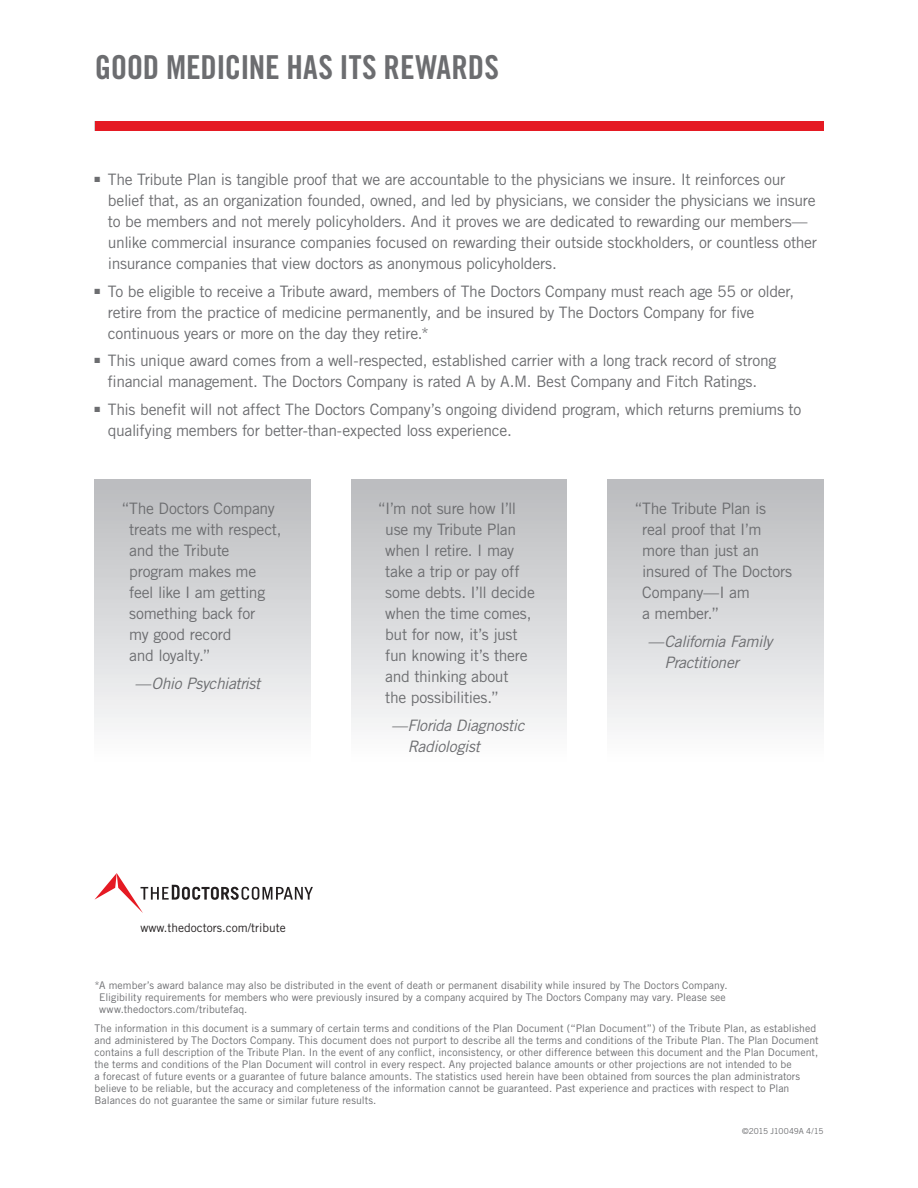
<style>
.page{position:relative;width:918px;height:1188px;background:#fff}
.page>*{position:absolute;margin:0;border:0;box-sizing:border-box;transform-origin:0 0}
.t1{font:33px "Trade Gothic Bold Cond Twenty";letter-spacing:-.005em;color:#6c6d70}
.t2{font:15.75px/21px "Trade Gothic";letter-spacing:-.02em;color:#6c6d70}
.t3{font:italic 15.75px/21px "Trade Gothic";letter-spacing:-.025em;color:#6c6d70}
.t4{font:12px "Trade Gothic";color:#231f20}
.t5{font:10.5px/12px "Trade Gothic";letter-spacing:.005em;color:#6c6d70}
.t6{font:8.25px "Trade Gothic";letter-spacing:-.035em;color:#6c6d70}
</style>
<div class="page">
<div style="left:94px;top:479px;width:216px;height:381px;background:linear-gradient(to bottom,#bdbec1,#fff)"></div>
<div style="left:608px;top:479px;width:216px;height:381px;background:linear-gradient(to bottom,#bdbec1,#fff)"></div>
<div style="left:351px;top:479px;width:216px;height:381px;background:linear-gradient(to bottom,#bdbec1,#fff)"></div>
<div style="left:95px;top:121px;width:729px;height:10px;background:#e51a23"></div>
<svg style="left:94px;top:873px;width:219px;height:40px"></svg>
<h1 class="t1" style="left:95px;top:47px;width:406px">GOOD MEDICINE HAS ITS REWARDS</h1>
<p class="t2" style="left:108px;top:169px;width:711px;text-indent:-13px">■ The Tribute Plan is tangible proof that we are accountable to the physicians we insure. It reinforces our belief that, as an organization founded, owned, and led by physicians, we consider the physicians we insure to be members and not merely policyholders. And it proves we are dedicated to rewarding our members— unlike commercial insurance companies focused on rewarding their outside stockholders, or countless other insurance companies that view doctors as anonymous policyholders.</p>
<p class="t2" style="left:108px;top:280px;width:688px;text-indent:-13px">■ To be eligible to receive a Tribute award, members of The Doctors Company must reach age 55 or older, retire from the practice of medicine permanently, and be insured by The Doctors Company for five continuous years or more on the day they retire.*</p>
<p class="t2" style="left:94px;top:350px;width:683px;text-align:center">■ This unique award comes from a well-respected, established carrier with a long track record of strong financial management. The Doctors Company is rated A by A.M. Best Company and Fitch Ratings.</p>
<p class="t2" style="left:108px;top:399px;width:695px;text-indent:-13px">■ This benefit will not affect The Doctors Company’s ongoing dividend program, which returns premiums to qualifying members for better-than-expected loss experience.</p>
<p class="t2" style="left:129px;top:498px;width:154px;text-indent:-8px">“ The Doctors Company treats me with respect, and the Tribute program makes me feel like I am getting something back for<br>my good record<br>and loyalty.”</p>
<p class="t3" style="left:135px;top:673px;width:127px">—Ohio Psychiatrist</p>
<p class="t4" style="left:140px;top:920px;width:147px">www.thedoctors.com/tribute</p>
<p class="t2" style="left:385px;top:498px;width:151px;text-indent:-7px">“ I’m not sure how I’ll use my Tribute Plan when I retire. I may take a trip or pay off some debts. I’ll decide when the time comes, but for now, it’s just fun knowing it’s there and thinking about<br>the possibilities.”</p>
<p class="t3" style="left:408px;top:715px;width:118px;text-indent:-16px">— Florida Diagnostic<br>Radiologist</p>
<p class="t2" style="left:642px;top:498px;width:152px;text-indent:-8px">“ The Tribute Plan is real proof that I’m more than just an insured of The Doctors<br>Company—I am<br>a member.”</p>
<p class="t3" style="left:664px;top:631px;width:110px;text-indent:-17px">— California Family<br>Practitioner</p>
<p class="t5" style="left:99px;top:979px;width:630px;text-indent:-5px">* A member’s award balance may also be distributed in the event of death or permanent disability while insured by The Doctors Company.<br>Eligibility requirements for members who were previously insured by a company acquired by The Doctors Company may vary. Please see www.thedoctors.com/tributefaq.</p>
<p class="t5" style="left:94px;top:1022px;width:726px">The information in this document is a summary of certain terms and conditions of the Plan Document (“Plan Document”) of the Tribute Plan, as established and administered by The Doctors Company. This document does not purport to describe all the terms and conditions of the Tribute Plan. The Plan Document contains a full description of the Tribute Plan. In the event of any conflict, inconsistency, or other difference between this document and the Plan Document, the terms and conditions of the Plan Document will control in every respect. Any projected balance amounts or other projections are not intended to be<br>a forecast of future events or a guarantee of future balance amounts. The statistics used herein have been obtained from sources the plan administrators believe to be reliable, but the accuracy and completeness of the information cannot be guaranteed. Past experience and practices with respect to Plan Balances do not guarantee the same or similar future results.</p>
<p class="t6" style="left:742px;top:1126px;width:83px">©2015 J10049A 4/15</p>
</div>
